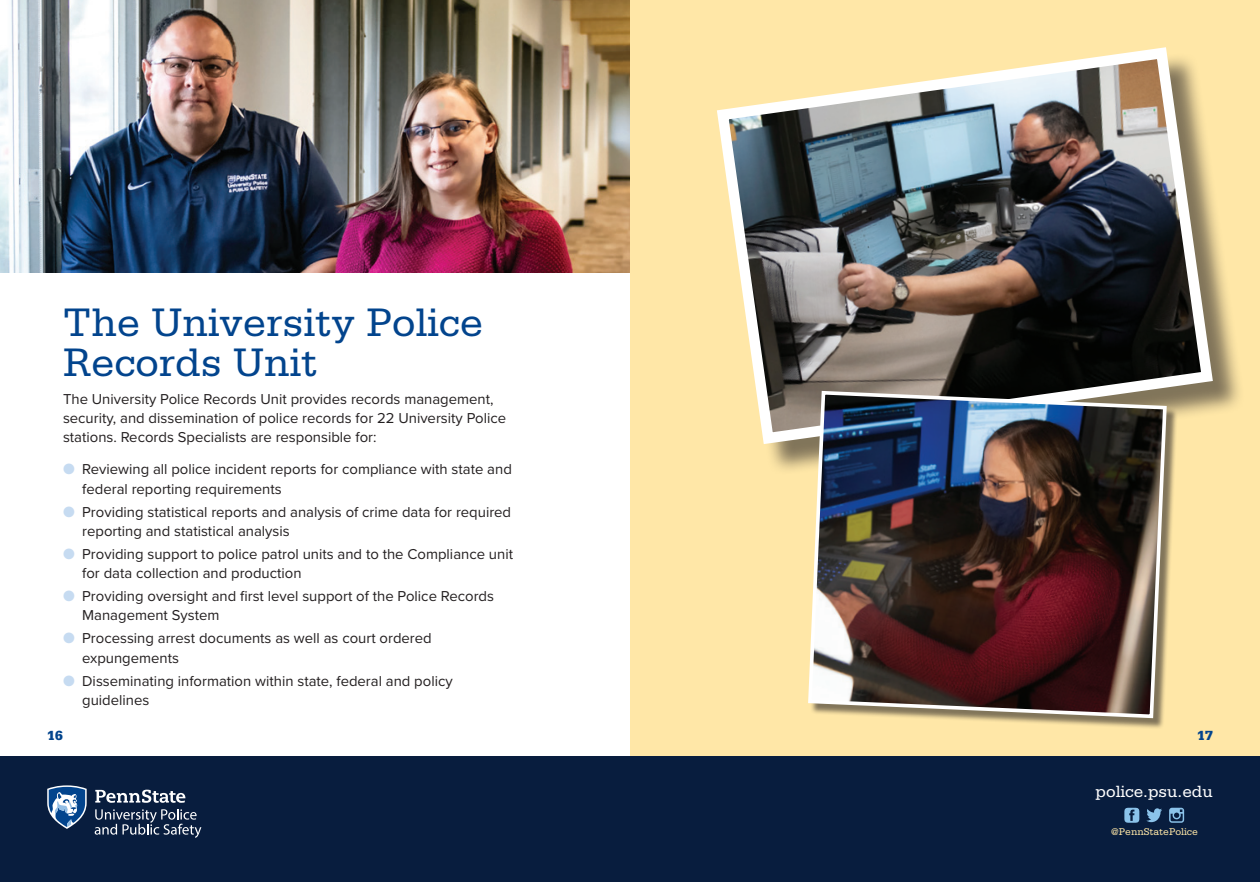
<style>
.page{position:relative;width:1260px;height:882px;background:#fff}
.page>*{position:absolute;margin:0;border:0;box-sizing:border-box;transform-origin:0 0}
.t1{font:42px/40.2px "Serifa Std";color:#02448d}
.t2{font:17.15px "Serifa Std";color:#fff}
.t3{font:14.88px/19.2px "Proxima Nova";color:#231f20}
.t4{font:900 14px "Serifa Std";color:#02448d}
.t5{font:10.33px "Serifa Std";color:#ffe7a7}
.s1{color:#c6dbf1}
</style>
<div class="page">
<div style="left:0;top:756px;width:1260px;height:126px;background:#081d3e"></div>
<img style="left:0;top:0;width:630px;height:273px">
<div style="left:630px;top:0;width:630px;height:756px;background:#ffe7a7"></div>
<div style="left:722px;top:52px;width:522px;height:424px;background:#231f20;opacity:.57"></div>
<img style="left:717px;top:47px;width:502px;height:403px">
<div style="left:810px;top:393px;width:367px;height:336px;background:#231f20;opacity:.57"></div>
<img style="left:806px;top:389px;width:363px;height:331px">
<svg style="left:47px;top:785px;width:40px;height:44px"></svg>
<svg style="left:95px;top:790px;width:90px;height:13px"></svg>
<svg style="left:95px;top:809px;width:106px;height:29px"></svg>
<svg style="left:1124px;top:808px;width:15px;height:15px"></svg>
<svg style="left:1146px;top:808px;width:16px;height:14px"></svg>
<svg style="left:1169px;top:808px;width:15px;height:15px"></svg>
<h1 class="t1" style="left:63px;top:302px;width:422px">The University Police<br>Records Unit</h1>
<p class="t3" style="left:63px;top:389px;width:445px">The University Police Records Unit provides records management, security, and dissemination of police records for 22 University Police stations. Records Specialists are responsible for:</p>
<p class="t3" style="left:82px;top:459px;width:431px;text-indent:-19px"><span class="s1">●</span> Reviewing all police incident reports for compliance with state and federal reporting requirements</p>
<p class="t3" style="left:82px;top:501px;width:430px;text-indent:-19px"><span class="s1">●</span> Providing statistical reports and analysis of crime data for required reporting and statistical analysis</p>
<p class="t3" style="left:82px;top:544px;width:432px;text-indent:-19px"><span class="s1">●</span> Providing support to police patrol units and to the Compliance unit for data collection and production</p>
<p class="t3" style="left:82px;top:586px;width:413px;text-indent:-19px"><span class="s1">●</span> Providing oversight and first level support of the Police Records<br>Management System</p>
<p class="t3" style="left:82px;top:628px;width:351px;text-indent:-19px"><span class="s1">●</span> Processing arrest documents as well as court ordered expungements</p>
<p class="t3" style="left:82px;top:670px;width:372px;text-indent:-19px"><span class="s1">●</span> Disseminating information within state, federal and policy guidelines</p>
<p class="t4" style="left:47px;top:727px;width:17px">16</p>
<p class="t4" style="left:1197px;top:727px;width:17px">17</p>
<p class="t2" style="left:1096px;top:782px;width:119px">police.psu.edu</p>
<p class="t5" style="left:1111px;top:826px;width:89px">@PennStatePolice</p>
</div>
